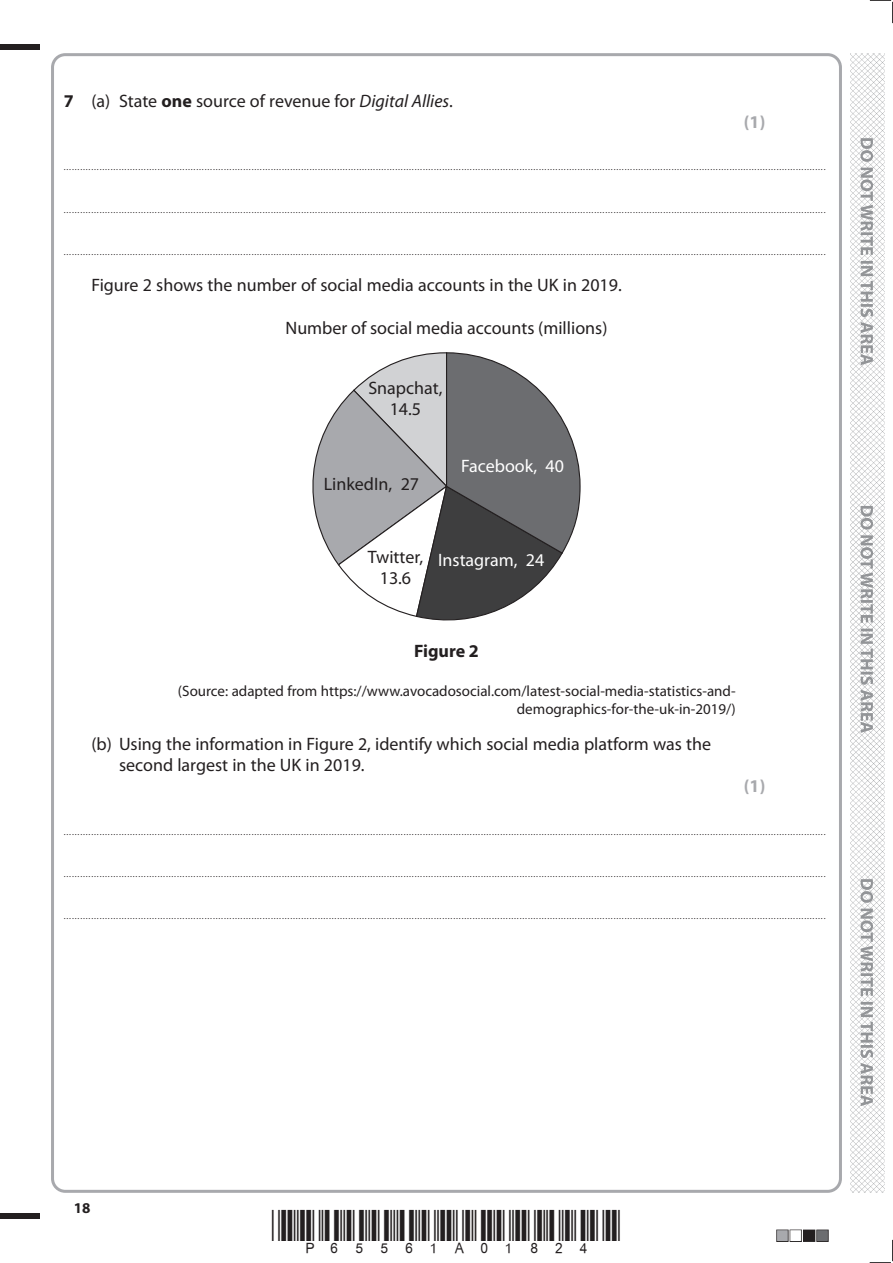
<style>
.page{position:relative;width:893px;height:1263px;background:#fff}
.page>*{position:absolute;margin:0;border:0;box-sizing:border-box;transform-origin:0 0}
.t1{font:18px/21px "Myriad Pro";color:#231f20}
.t2{font:18px "Myriad Pro";color:#fff}
.t3{font:700 18px "Myriad Pro";color:#231f20}
.t4{font:700 18px "Myriad Pro";color:#a8a9ad}
.t5{font:15px/18px "Myriad Pro";color:#231f20;text-align:right}
.t6{font:700 15px "Myriad Pro";color:#231f20}
.t7{font:9px "Myriad Pro";color:#231f20}
.s1{font-weight:700}
.s2{font-style:italic}
.s3{color:#fff}
</style>
<div class="page">
<div style="left:0;top:44px;width:40px;height:5px;background:#231f20"></div>
<div style="left:0;top:1214px;width:40px;height:5px;background:#231f20"></div>
<svg style="left:870px;top:0;width:23px;height:23px"></svg>
<svg style="left:870px;top:1240px;width:23px;height:23px"></svg>
<img style="left:850px;top:53px;width:34px;height:1140px">
<svg style="left:860px;top:138px;width:13px;height:968px"></svg>
<svg style="left:312px;top:352px;width:269px;height:268px"></svg>
<h1 class="t1" style="left:64px;top:90px;width:391px"><span class="s1">7</span> (a) State <span class="s1">one</span> source of revenue for <span class="s2">Digital Allies</span>.</h1>
<h1 class="t4" style="left:744px;top:110px;width:23px">(1)</h1>
<p class="t7" style="left:64px;top:162px;width:763px">....................................................................................................................................................................................................................................................................................</p>
<p class="t7" style="left:64px;top:204px;width:763px">....................................................................................................................................................................................................................................................................................</p>
<p class="t7" style="left:64px;top:246px;width:763px">....................................................................................................................................................................................................................................................................................</p>
<h1 class="t1" style="left:91px;top:274px;width:532px">Figure 2 shows the number of social media accounts in the UK in 2019.</h1>
<h1 class="t1" style="left:285px;top:317px;width:323px">Number of social media accounts (millions)</h1>
<h1 class="t1" style="left:368px;top:377px;width:76px;text-align:center">Snapchat,<br>14.5</h1>
<h1 class="t1" style="left:324px;top:473px;width:97px">LinkedIn, 27</h1>
<h1 class="t2" style="left:461px;top:455px;width:104px">Facebook, 40</h1>
<h1 class="t1" style="left:380px;top:551px;width:166px;line-height:18.1px;text-indent:-12px">Twitter, <span class="s3">Instagram, 24<br></span>13.6</h1>
<h1 class="t3" style="left:414px;top:639px;width:66px">Figure 2</h1>
<h2 class="t5" style="left:178px;top:682px;width:559px">(Source: adapted from https://www.avocadosocial.com/latest-social-media-statistics-and&shy;demographics-for-the-uk-in-2019/)</h2>
<h1 class="t1" style="left:119px;top:733px;width:594px;text-indent:-28px">(b) Using the information in Figure 2, identify which social media platform was the second largest in the UK in 2019.</h1>
<h1 class="t4" style="left:744px;top:774px;width:23px">(1)</h1>
<p class="t7" style="left:64px;top:826px;width:763px">....................................................................................................................................................................................................................................................................................</p>
<p class="t7" style="left:64px;top:868px;width:763px">....................................................................................................................................................................................................................................................................................</p>
<p class="t7" style="left:64px;top:910px;width:763px">....................................................................................................................................................................................................................................................................................</p>
<h2 class="t6" style="left:74px;top:1198px;width:18px">18</h2>
</div>
